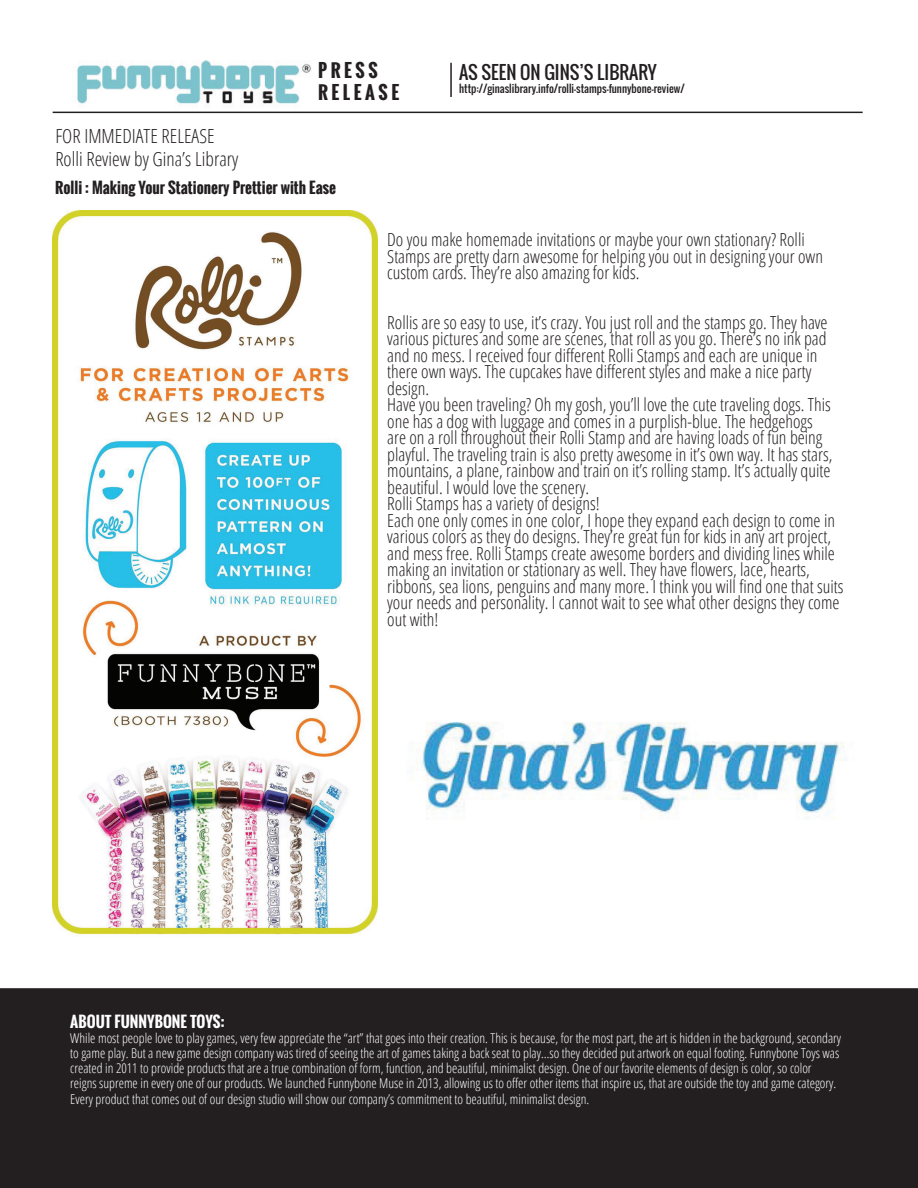
<style>
.page{position:relative;width:918px;height:1188px;background:#fff}
.page>*{position:absolute;margin:0;border:0;box-sizing:border-box;transform-origin:0 0}
.t1{font:300 condensed 19.5px/23.4px "Open Sans";color:#231f20}
.t2{font:300 condensed 18px/16.5px "Open Sans";color:#231f20}
.t3{font:18px "Oswald";color:#231f20}
.t4{font:700 18px/21.6px "Oswald";color:#231f20}
.t5{font:700 15px "Oswald";color:#231f20}
.t6{font:700 15px "Oswald";color:#fff}
.t7{font:300 condensed 13.5px/15.3px "Open Sans";color:#fff}
.t8{font:10.5px "Oswald";color:#231f20}
</style>
<div class="page">
<img style="left:54px;top:60px;width:263px;height:54px">
<hr style="left:53px;top:112px;width:810px;height:1px;background:#231f20">
<div style="left:1px;top:989px;width:916px;height:198px;background:#231f20"></div>
<div style="left:0;top:988px;width:918px;height:200px;border:2px solid #231f20"></div>
<hr style="left:450px;top:63px;width:2px;height:34px;background:#231f20">
<img style="left:53px;top:211px;width:325px;height:725px">
<img style="left:416px;top:722px;width:431px;height:97px">
<p class="t1" style="left:55px;top:123px;width:185px">FOR IMMEDIATE RELEASE<br>Rolli Review by Gina’s Library</p>
<p class="t4" style="left:318px;top:60px;width:83px">P R E S S<br>R E L E A S E</p>
<p class="t5" style="left:55px;top:177px;width:282px">Rolli : Making Your Stationery Prettier with Ease</p>
<p class="t3" style="left:459px;top:59px;width:199px">AS SEEN ON GINS’S LIBRARY</p>
<p class="t8" style="left:459px;top:80px;width:227px">http://ginaslibrary.info/rolli-stamps-funnybone-review/</p>
<p class="t2" style="left:387px;top:231px;width:437px">Do you make homemade invitations or maybe your own stationary? Rolli<br>Stamps are pretty darn awesome for helping you out in designing your own custom cards. They’re also amazing for kids.</p>
<p class="t2" style="left:387px;top:313px;width:458px">Rollis are so easy to use, it’s crazy. You just roll and the stamps go. They have various pictures and some are scenes, that roll as you go. There’s no ink pad and no mess. I received four different Rolli Stamps and each are unique in there own ways. The cupcakes have different styles and make a nice party design.<br>Have you been traveling? Oh my gosh, you’ll love the cute traveling dogs. This one has a dog with luggage and comes in a purplish-blue. The hedgehogs<br>are on a roll throughout their Rolli Stamp and are having loads of fun being playful. The traveling train is also pretty awesome in it’s own way. It has stars, mountains, a plane, rainbow and train on it’s rolling stamp. It’s actually quite beautiful. I would love the scenery.<br>Rolli Stamps has a variety of designs!<br>Each one only comes in one color, I hope they expand each design to come in various colors as they do designs. They’re great fun for kids in any art project, and mess free. Rolli Stamps create awesome borders and dividing lines while making an invitation or stationary as well. They have flowers, lace, hearts, ribbons, sea lions, penguins and many more. I think you will find one that suits your needs and personality. I cannot wait to see what other designs they come out with!</p>
<p class="t6" style="left:70px;top:1010px;width:156px">ABOUT FUNNYBONE TOYS:</p>
<p class="t7" style="left:70px;top:1030px;width:772px">While most people love to play games, very few appreciate the “art” that goes into their creation. This is because, for the most part, the art is hidden in the background, secondary to game play. But a new game design company was tired of seeing the art of games taking a back seat to play…so they decided put artwork on equal footing. Funnybone Toys was created in 2011 to provide products that are a true combination of form, function, and beautiful, minimalist design. One of our favorite elements of design is color, so color reigns supreme in every one of our products. We launched Funnybone Muse in 2013, allowing us to offer other items that inspire us, that are outside the toy and game category.<br>Every product that comes out of our design studio will show our company’s commitment to beautiful, minimalist design.</p>
</div>
